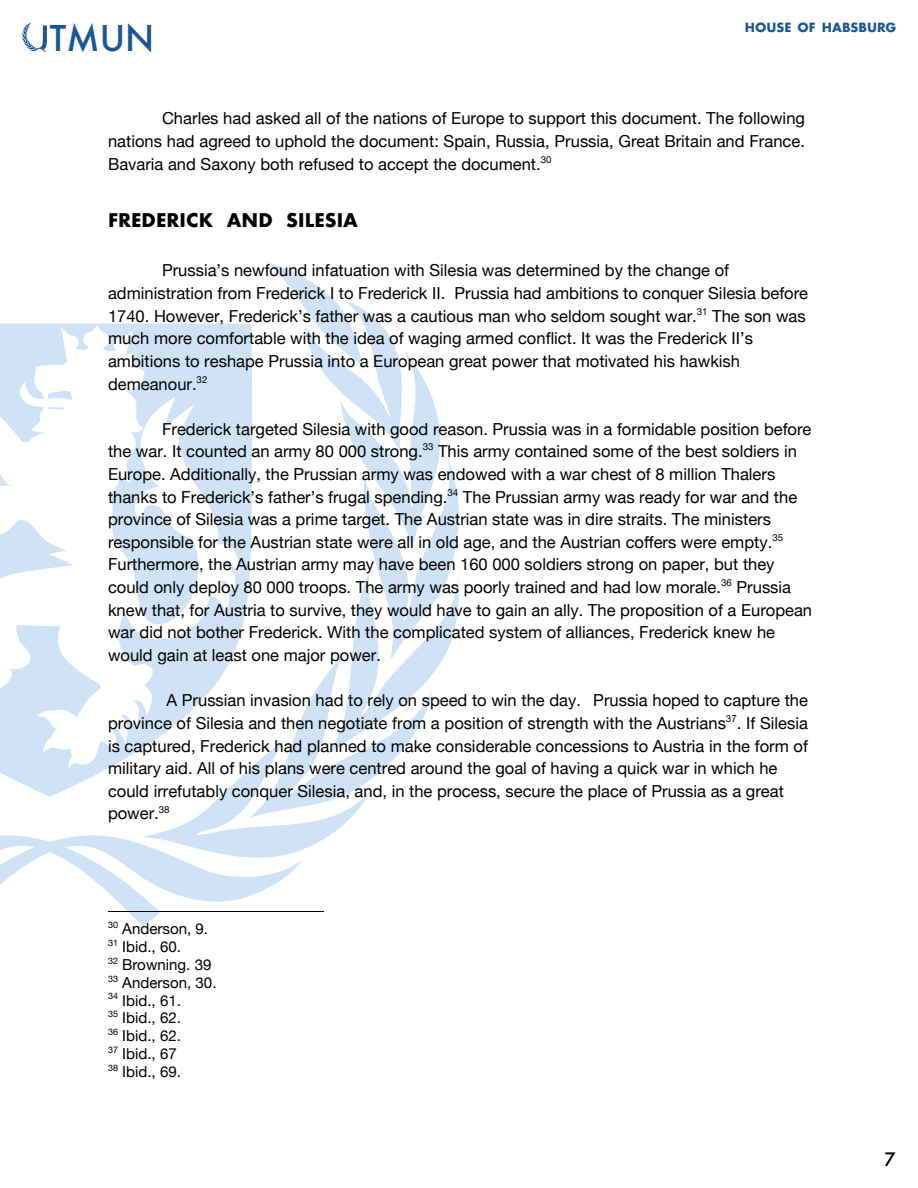
<style>
.page{position:relative;width:918px;height:1188px;background:#fff}
.page>*{position:absolute;margin:0;border:0;box-sizing:border-box;transform-origin:0 0}
.t1{font:500 34.5px "Futura";color:#1a5694}
.t2{font:700 18.3px "Futura";color:#000}
.t3{font:500 18px "Futura";color:#000}
.t4{font:16.5px/22.6px "Helvetica Neue";color:#000}
.t5{font:15.15px/17.9px "Helvetica Neue";color:#000}
.t6{font:700 12.3px "Futura";color:#1a5694}
</style>
<div class="page">
<svg style="left:0;top:261px;width:459px;height:666px"></svg>
<svg style="left:0;top:321px;width:254px;height:479px"></svg>
<svg style="left:206px;top:400px;width:35px;height:368px;fill:#d0e3f6"></svg>
<svg style="left:0;top:323px;width:206px;height:447px"></svg>
<svg style="left:22px;top:22px;width:25px;height:30px"></svg>
<hr style="left:108px;top:911px;width:216px;height:1px;background:#000">
<h1 class="t1" style="left:50px;top:22px;width:106px">TMUN</h1>
<p class="t6" style="left:745px;top:22px;width:153px">HOUSE OF HABSBURG</p>
<p class="t4" style="left:108px;top:107px;width:699px;text-align:justify;text-indent:54px">Charles had asked all of the nations of Europe to support this document. The following nations had agreed to uphold the document: Spain, Russia, Prussia, Great Britain and France.<br>Bavaria and Saxony both refused to accept the document.<sup>30</sup></p>
<p class="t2" style="left:108px;top:211px;width:252px">FREDERICK AND SILESIA</p>
<p class="t4" style="left:108px;top:259px;width:702px;text-indent:54px">Prussia’s newfound infatuation with Silesia was determined by the change of administration from Frederick I to Frederick II. Prussia had ambitions to conquer Silesia before 1740. However, Frederick’s father was a cautious man who seldom sought war.<sup>31</sup> The son was much more comfortable with the idea of waging armed conflict. It was the Frederick II’s ambitions to reshape Prussia into a European great power that motivated his hawkish demeanour.<sup>32</sup></p>
<p class="t4" style="left:108px;top:417px;width:706px;text-indent:54px">Frederick targeted Silesia with good reason. Prussia was in a formidable position before the war. It counted an army 80 000 strong.<sup>33</sup> This army contained some of the best soldiers in Europe. Additionally, the Prussian army was endowed with a war chest of 8 million Thalers thanks to Frederick’s father’s frugal spending.<sup>34</sup> The Prussian army was ready for war and the province of Silesia was a prime target. The Austrian state was in dire straits. The ministers responsible for the Austrian state were all in old age, and the Austrian coffers were empty.<sup>35<br></sup>Furthermore, the Austrian army may have been 160 000 soldiers strong on paper, but they could only deploy 80 000 troops. The army was poorly trained and had low morale.<sup>36</sup> Prussia knew that, for Austria to survive, they would have to gain an ally. The proposition of a European war did not bother Frederick. With the complicated system of alliances, Frederick knew he would gain at least one major power.</p>
<p class="t4" style="left:108px;top:689px;width:702px;text-indent:59px">A Prussian invasion had to rely on speed to win the day. Prussia hoped to capture the province of Silesia and then negotiate from a position of strength with the Austrians<sup>37</sup>. If Silesia is captured, Frederick had planned to make considerable concessions to Austria in the form of military aid. All of his plans were centred around the goal of having a quick war in which he could irrefutably conquer Silesia, and, in the process, secure the place of Prussia as a great power.<sup>38</sup></p>
<p class="t5" style="left:108px;top:919px;width:110px"><sup>30</sup> Anderson, 9.<br><sup>31</sup> Ibid., 60.<br><sup>32</sup> Browning. 39<br><sup>33</sup> Anderson, 30.<br><sup>34</sup> Ibid., 61.<br><sup>35</sup> Ibid., 62.<br><sup>36</sup> Ibid., 62.<br><sup>37</sup> Ibid., 67<br><sup>38</sup> Ibid., 69.</p>
<p class="t3" style="left:884px;top:1151px;width:13px">7</p>
</div>
